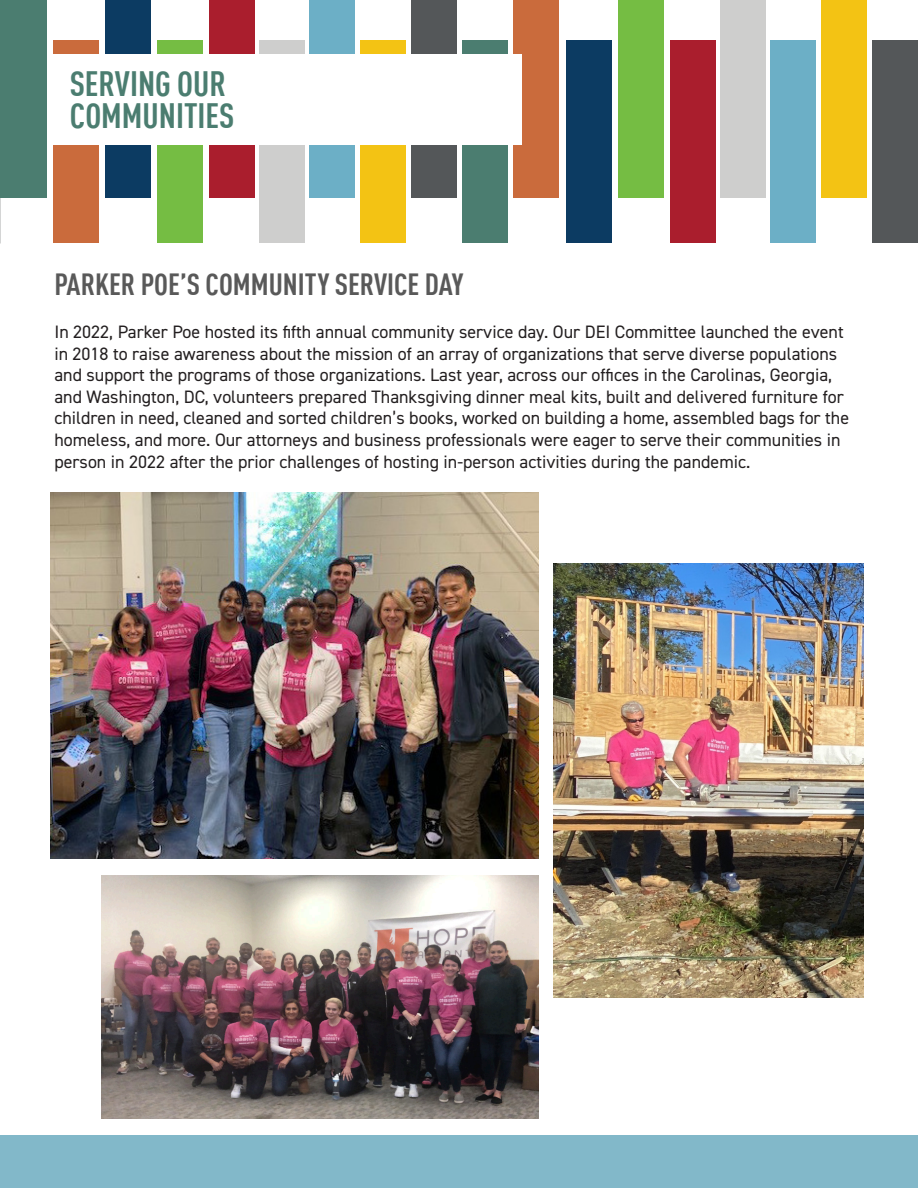
<style>
.page{position:relative;width:918px;height:1188px;background:#fff}
.page>*{position:absolute;margin:0;border:0;box-sizing:border-box;transform-origin:0 0}
.t1{font:700 condensed 34.5px "DIN Offc";color:#4b7d70}
.t2{font:700 condensed 30px "DIN Offc";color:#595959}
.t3{font:18px/21.6px "DIN2014";color:#231f20}
</style>
<div class="page">
<div style="left:0;top:0;width:46px;height:197px;background:#4b7d70"></div>
<div style="left:105px;top:0;width:46px;height:197px;background:#0c3b62"></div>
<div style="left:209px;top:0;width:46px;height:197px;background:#aa1e2d"></div>
<div style="left:309px;top:0;width:46px;height:197px;background:#6cafc6"></div>
<div style="left:157px;top:41px;width:46px;height:202px;background:#75bd43"></div>
<div style="left:259px;top:40px;width:46px;height:203px;background:#cececd"></div>
<div style="left:361px;top:40px;width:45px;height:203px;background:#f3c314"></div>
<div style="left:53px;top:40px;width:45px;height:203px;background:#ca6b3c"></div>
<div style="left:411px;top:0;width:46px;height:197px;background:#545759"></div>
<div style="left:462px;top:40px;width:45px;height:203px;background:#4b7d70"></div>
<div style="left:566px;top:40px;width:46px;height:203px;background:#0c3b62"></div>
<div style="left:670px;top:40px;width:46px;height:203px;background:#aa1e2d"></div>
<div style="left:770px;top:40px;width:46px;height:203px;background:#6cafc6"></div>
<div style="left:618px;top:0;width:46px;height:197px;background:#75bd43"></div>
<div style="left:720px;top:0;width:46px;height:197px;background:#cececd"></div>
<div style="left:821px;top:0;width:46px;height:197px;background:#f3c314"></div>
<div style="left:514px;top:0;width:45px;height:197px;background:#ca6b3c"></div>
<div style="left:872px;top:40px;width:46px;height:203px;background:#545759"></div>
<div style="left:0;top:1136px;width:918px;height:52px;background:#82b8c9"></div>
<div style="left:50px;top:54px;width:472px;height:90px;background:#fff"></div>
<img style="left:51px;top:492px;width:487px;height:366px">
<img style="left:553px;top:563px;width:311px;height:434px">
<img style="left:102px;top:875px;width:436px;height:243px">
<p class="t1" style="left:70px;top:63px;width:158px">SERVING OUR</p>
<p class="t1" style="left:70px;top:94px;width:166px">COMMUNITIES</p>
<p class="t2" style="left:54px;top:266px;width:411px">PARKER POE’S COMMUNITY SERVICE DAY</p>
<p class="t3" style="left:54px;top:321px;width:796px">In 2022, Parker Poe hosted its fifth annual community service day. Our DEI Committee launched the event in 2018 to raise awareness about the mission of an array of organizations that serve diverse populations and support the programs of those organizations. Last year, across our offices in the Carolinas, Georgia, and Washington, DC, volunteers prepared Thanksgiving dinner meal kits, built and delivered furniture for children in need, cleaned and sorted children’s books, worked on building a home, assembled bags for the homeless, and more. Our attorneys and business professionals were eager to serve their communities in person in 2022 after the prior challenges of hosting in-person activities during the pandemic.</p>
</div>
